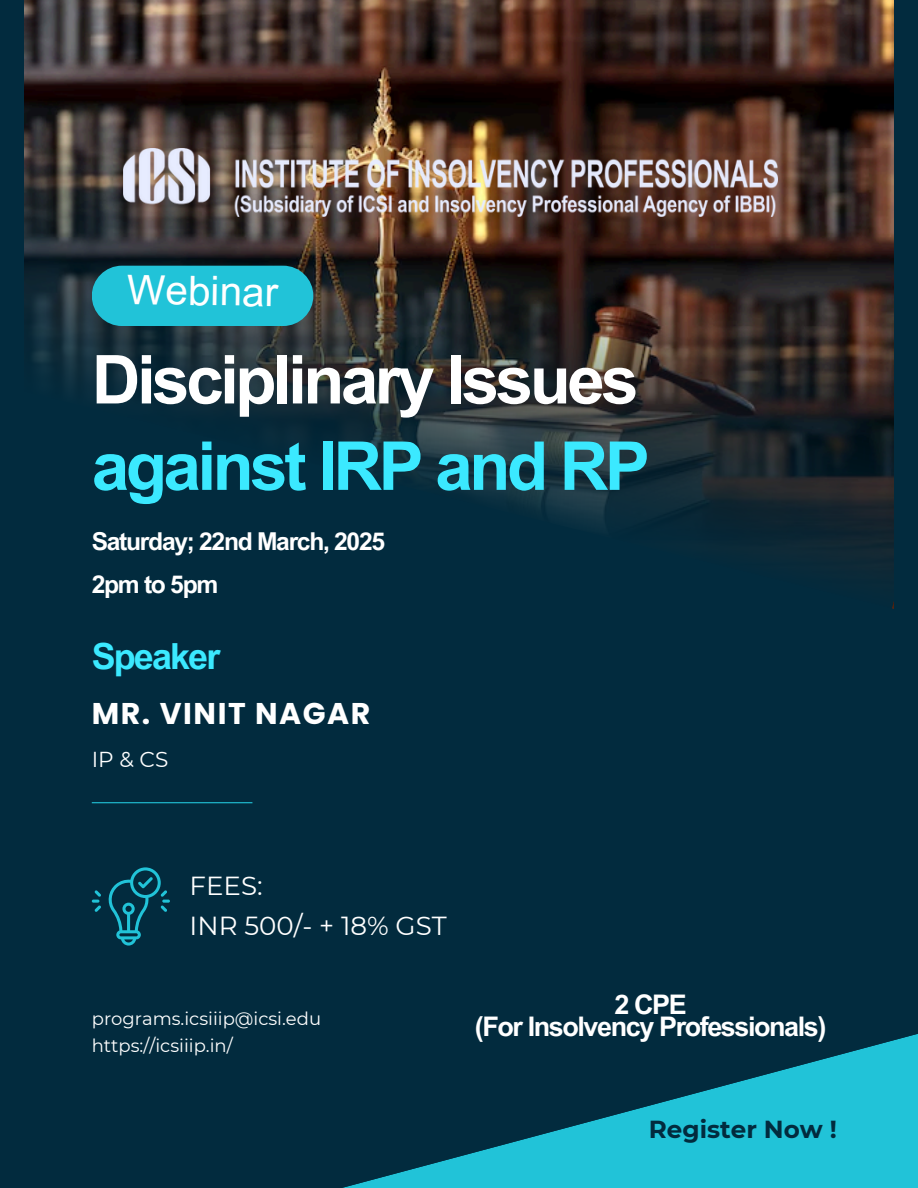
<style>
.page{position:relative;width:918px;height:1188px;background:#022b3e}
.page>*{position:absolute;margin:0;border:0;box-sizing:border-box;transform-origin:0 0}
.t1{font:700 67.5px "Arial MT Pro";letter-spacing:-.055em;color:#fff}
.t2{font:700 67.5px "Arial MT Pro";letter-spacing:-.055em;color:#3be9ff}
.t3{font:40.65px "Arial MT Pro";color:#fff}
.t4{font:700 36px "Arial MT Pro";letter-spacing:-.055em;color:#3be9ff}
.t5{font:700 30px "Poppins";letter-spacing:.05em;color:#fff}
.t6{font:700 27px/21.3px "Arial MT Pro";letter-spacing:-.055em;color:#fff;text-align:center}
.t7{font:26.1px/39.3px "Montserrat";color:#fff}
.t8{font:700 24.6px "Arial MT Pro";letter-spacing:-.055em;color:#fff}
.t9{font:700 24.6px "Montserrat";color:#022b3e}
.t10{font:21.6px "Montserrat";color:#fff}
.t11{font:18px "Montserrat";color:#fff}
</style>
<div class="page">
<img style="left:25px;top:0;width:868px;height:128px">
<svg style="left:24px;top:128px;width:870px;height:481px"></svg>
<svg style="left:343px;top:1034px;width:575px;height:154px"></svg>
<div style="left:92px;top:266px;width:221px;height:60px;background:#21c3d8;border-radius:30px"></div>
<hr style="left:92px;top:802px;width:160px;height:1px;background:#21c3d8">
<svg style="left:92px;top:867px;width:77px;height:78px"></svg>
<img style="left:123px;top:149px;width:655px;height:67px">
<p class="t3" style="left:127px;top:274px;width:153px;rotate:1deg">Webinar</p>
<p class="t1" style="left:92px;top:354px;width:549px">Disciplinary Issues</p>
<p class="t2" style="left:92px;top:441px;width:560px">against IRP and RP</p>
<h3 class="t8" style="left:92px;top:532px;width:295px">Saturday; 22nd March, 2025</h3>
<h4 class="t8" style="left:92px;top:575px;width:128px">2pm to 5pm</h4>
<p class="t4" style="left:92px;top:643px;width:130px">Speaker</p>
<h6 class="t5" style="left:92px;top:693px;width:280px">MR. VINIT NAGAR</h6>
<h1 class="t10" style="left:92px;top:747px;width:78px">IP &amp; CS</h1>
<h1 class="t7" style="left:190px;top:866px;width:259px">FEES:<br>INR 500/- + 18% GST</h1>
<p class="t11" style="left:92px;top:1007px;width:231px">programs.icsiiip@icsi.edu</p>
<p class="t11" style="left:92px;top:1034px;width:143px">https://icsiiip.in/</p>
<h2 class="t6" style="left:475px;top:997px;width:353px">2 CPE<br>(For Insolvency Professionals)</h2>
<p class="t9" style="left:649px;top:1114px;width:190px">Register Now !</p>
</div>
